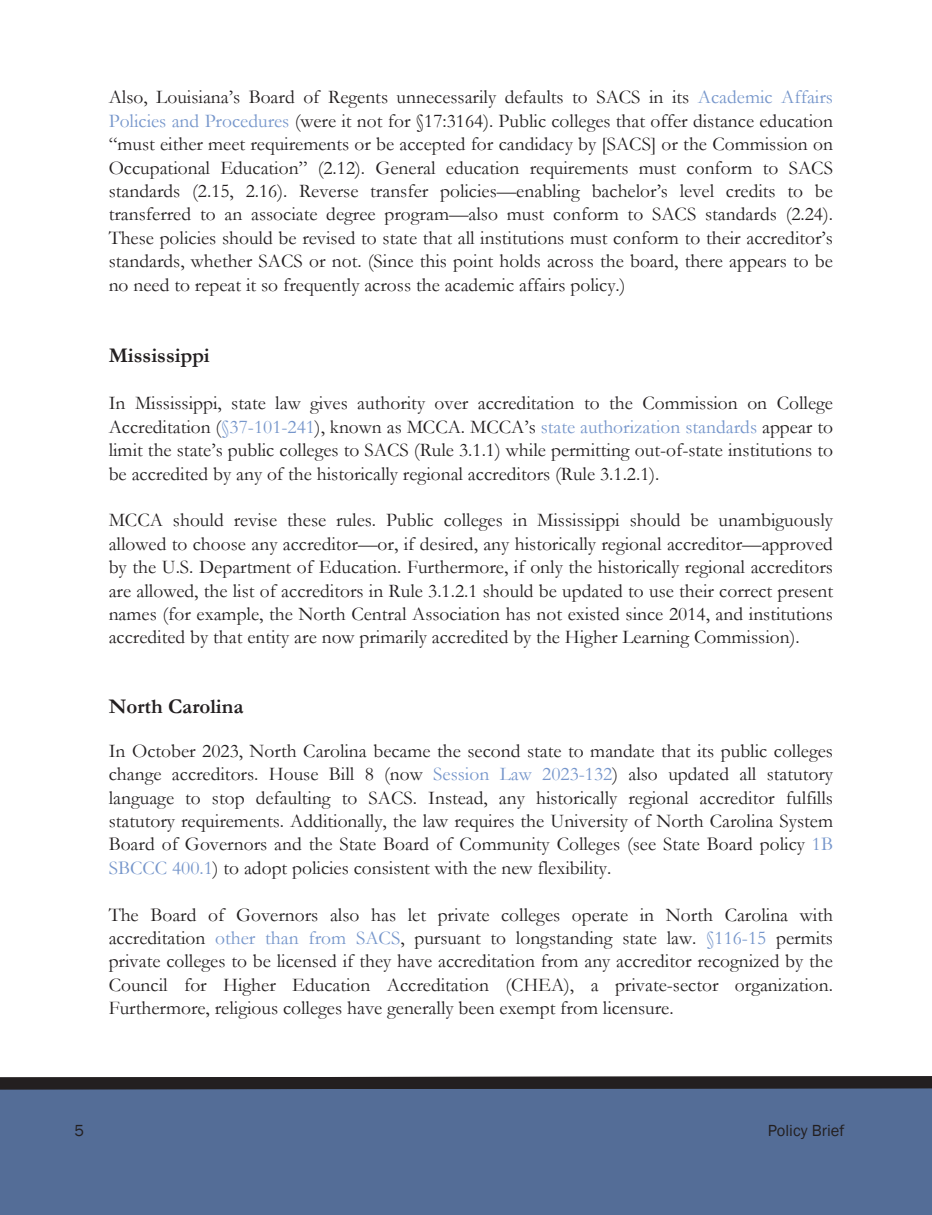
<style>
.page{position:relative;width:932px;height:1215px;background:#fff}
.page>*{position:absolute;margin:0;border:0;box-sizing:border-box;transform-origin:0 0}
.t1{font:700 21px "Garamond";color:#231f20}
.t2{font:19.5px/23.4px "Garamond";color:#231f20;text-align:justify}
.t3{font:16.5px "Franklin Gothic";color:#231f20}
.s1{color:#7696cb}
</style>
<div class="page">
<svg style="left:0;top:1076px;width:932px;height:139px;background:#50668c"></svg>
<p class="t2" style="left:109px;top:85px;width:725px">Also, Louisiana’s Board of Regents unnecessarily defaults to SACS in its <span class="s1">Academic Affairs Policies and Procedures</span> (were it not for §17:3164). Public colleges that offer distance education “must either meet requirements or be accepted for candidacy by [SACS] or the Commission on Occupational Education” (2.12). General education requirements must conform to SACS standards (2.15, 2.16). Reverse transfer policies—enabling bachelor’s level credits to be transferred to an associate degree program—also must conform to SACS standards (2.24).<br>These policies should be revised to state that all institutions must conform to their accreditor’s standards, whether SACS or not. (Since this point holds across the board, there appears to be no need to repeat it so frequently across the academic affairs policy.)</p>
<p class="t1" style="left:109px;top:343px;width:103px">Mississippi</p>
<p class="t2" style="left:109px;top:391px;width:725px">In Mississippi, state law gives authority over accreditation to the Commission on College Accreditation (<span class="s1">§37-101-241</span>), known as MCCA. MCCA’s <span class="s1">state authorization standards</span> appear to limit the state’s public colleges to SACS (Rule 3.1.1) while permitting out-of-state institutions to be accredited by any of the historically regional accreditors (Rule 3.1.2.1).</p>
<p class="t2" style="left:109px;top:508px;width:725px">MCCA should revise these rules. Public colleges in Mississippi should be unambiguously allowed to choose any accreditor—or, if desired, any historically regional accreditor—approved by the U.S. Department of Education. Furthermore, if only the historically regional accreditors are allowed, the list of accreditors in Rule 3.1.2.1 should be updated to use their correct present names (for example, the North Central Association has not existed since 2014, and institutions accredited by that entity are now primarily accredited by the Higher Learning Commission).</p>
<p class="t1" style="left:109px;top:694px;width:136px">North Carolina</p>
<p class="t2" style="left:109px;top:739px;width:725px">In October 2023, North Carolina became the second state to mandate that its public colleges change accreditors. House Bill 8 (now <span class="s1">Session Law 2023-132</span>) also updated all statutory language to stop defaulting to SACS. Instead, any historically regional accreditor fulfills statutory requirements. Additionally, the law requires the University of North Carolina System Board of Governors and the State Board of Community Colleges (see State Board policy <span class="s1">1B SBCCC 400.1</span>) to adopt policies consistent with the new flexibility.</p>
<p class="t2" style="left:109px;top:903px;width:725px">The Board of Governors also has let private colleges operate in North Carolina with accreditation <span class="s1">other than from SACS</span>, pursuant to longstanding state law. <span class="s1">§116-15</span> permits private colleges to be licensed if they have accreditation from any accreditor recognized by the Council for Higher Education Accreditation (CHEA), a private-sector organization.<br>Furthermore, religious colleges have generally been exempt from licensure.</p>
<p class="t3" style="left:75px;top:1120px;width:11px">5</p>
<p class="t3" style="left:767px;top:1120px;width:78px">Policy Brief</p>
</div>
